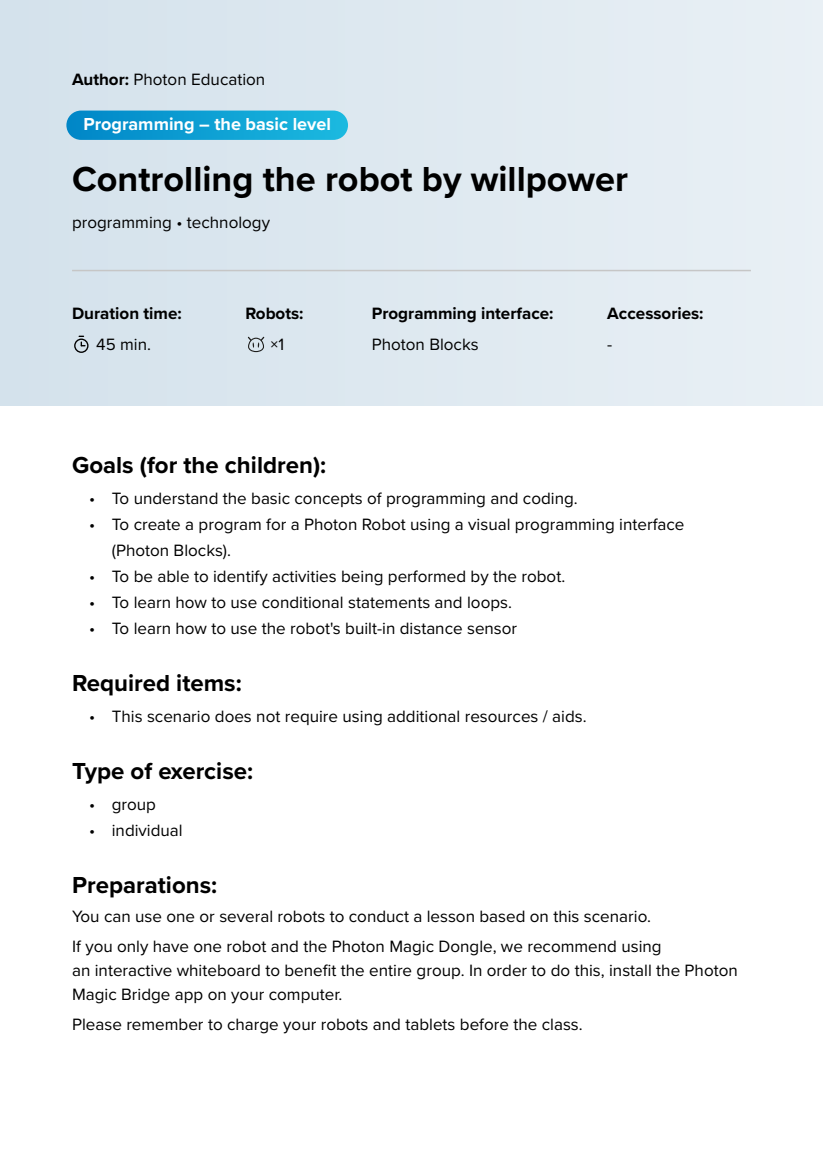
<style>
.page{position:relative;width:823px;height:1151px;background:#fff}
.page>*{position:absolute;margin:0;border:0;box-sizing:border-box;transform-origin:0 0}
.t1{font:700 36px "Proxima Nova";color:#000}
.t2{font:700 24px "Proxima Nova";color:#000}
.t3{font:700 18px "Proxima Nova";color:#fff}
.t4{font:17px/26px "Proxima Nova";color:#000}
.t5{font:700 17px "Proxima Nova";color:#000}
.s1{font-weight:700}
</style>
<div class="page">
<div style="left:0;top:0;width:822px;height:405px;background:#dee9f0"></div>
<div style="left:66px;top:111px;width:282px;height:29px;background:linear-gradient(to right,#0287c7,#1bb9e0);border-radius:15px"></div>
<hr style="left:72px;top:270px;width:678px;height:1px;background:#c6c6c6">
<svg style="left:248px;top:337px;width:16px;height:15px"></svg>
<div style="left:74px;top:338px;width:14px;height:15px;border:1px solid #000;border-radius:50%"></div>
<svg style="left:79px;top:336px;width:6px;height:10px"></svg>
<p class="t4" style="left:72px;top:66px;width:195px"><span class="s1">Author:</span> Photon Education</p>
<p class="t3" style="left:83px;top:111px;width:249px">Programming – the basic level</p>
<h1 class="t1" style="left:72px;top:152px;width:557px">Controlling the robot by willpower</h1>
<p class="t4" style="left:72px;top:209px;width:199px">programming • technology</p>
<p class="t5" style="left:72px;top:300px;width:111px">Duration time:</p>
<p class="t4" style="left:96px;top:331px;width:56px">45 min.</p>
<p class="t5" style="left:245px;top:300px;width:60px">Robots:</p>
<p class="t4" style="left:270px;top:331px;width:16px">×1</p>
<p class="t5" style="left:371px;top:300px;width:183px">Programming interface:</p>
<p class="t4" style="left:371px;top:331px;width:108px">Photon Blocks</p>
<p class="t5" style="left:607px;top:300px;width:98px">Accessories:</p>
<p class="t4" style="left:607px;top:331px;width:7px">-</p>
<h2 class="t2" style="left:72px;top:447px;width:255px">Goals (for the children):</h2>
<p class="t4" style="left:89px;top:485px;width:490px">• To understand the basic concepts of programming and coding.</p>
<p class="t4" style="left:112px;top:511px;width:574px;text-indent:-23px">• To create a program for a Photon Robot using a visual programming interface (Photon Blocks).</p>
<p class="t4" style="left:89px;top:563px;width:477px">• To be able to identify activities being performed by the robot.</p>
<p class="t4" style="left:89px;top:589px;width:424px">• To learn how to use conditional statements and loops.</p>
<p class="t4" style="left:89px;top:615px;width:429px">• To learn how to use the robot's built-in distance sensor</p>
<h2 class="t2" style="left:72px;top:665px;width:171px">Required items:</h2>
<p class="t4" style="left:89px;top:703px;width:499px">• This scenario does not require using additional resources / aids.</p>
<h2 class="t2" style="left:72px;top:753px;width:182px">Type of exercise:</h2>
<p class="t4" style="left:89px;top:791px;width:68px">• group</p>
<p class="t4" style="left:89px;top:817px;width:95px">• individual</p>
<h2 class="t2" style="left:72px;top:867px;width:146px">Preparations:</h2>
<p class="t4" style="left:72px;top:901px;width:590px;line-height:29.6px">You can use one or several robots to conduct a lesson based on this scenario.<br>If you only have one robot and the Photon Magic Dongle, we recommend using</p>
<p class="t4" style="left:72px;top:957px;width:667px;line-height:24px">an interactive whiteboard to benefit the entire group. In order to do this, install the Photon<br>Magic Bridge app on your computer.</p>
<p class="t4" style="left:72px;top:1010px;width:512px">Please remember to charge your robots and tablets before the class.</p>
</div>
